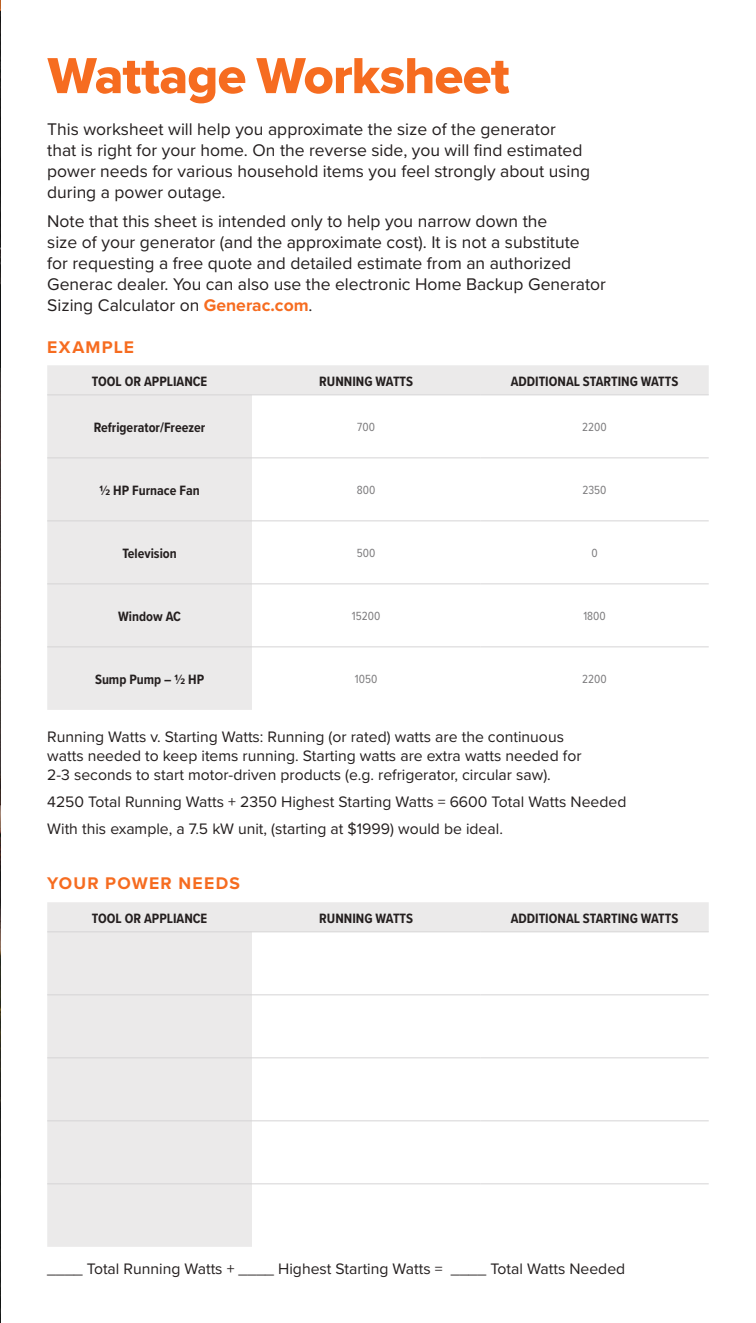
<style>
.page{position:relative;width:756px;height:1323px;background:#fff}
.page>*{position:absolute;margin:0;border:0;box-sizing:border-box;transform-origin:0 0}
.t1{font:52.5px "Proxima Nova Extrabld";letter-spacing:-.015em;color:#f66c20}
.t2{font:17.5px/21px "Proxima Nova";color:#241f1f}
.t3{font:700 17.5px "Proxima Nova";letter-spacing:.07em;color:#f66c20}
.t4{font:15.75px/18.9px "Proxima Nova";color:#241f1f}
.t5{font:700 14px "Proxima Nova Cond";color:#241f1f}
.t6{font:12.25px "Proxima Nova Cond";color:#7d7c7e}
.s1{font-weight:700;color:#f66c20}
</style>
<div class="page">
<img style="left:0;top:0;width:1px;height:1323px">
<div style="left:47px;top:365px;width:662px;height:345px;background:#ebeaea"></div>
<svg style="left:252px;top:395px;width:457px;height:315px"></svg>
<hr style="left:252px;top:457px;width:228px;height:1px;background:#d5d4d5">
<hr style="left:252px;top:520px;width:228px;height:1px;background:#d5d4d5">
<hr style="left:252px;top:583px;width:228px;height:1px;background:#d5d4d5">
<hr style="left:252px;top:646px;width:228px;height:1px;background:#d5d4d5">
<hr style="left:47px;top:457px;width:205px;height:1px;background:#d5d4d5">
<hr style="left:47px;top:520px;width:205px;height:1px;background:#d5d4d5">
<hr style="left:47px;top:583px;width:205px;height:1px;background:#d5d4d5">
<hr style="left:47px;top:646px;width:205px;height:1px;background:#d5d4d5">
<hr style="left:252px;top:394px;width:228px;height:1px;background:#d5d4d5">
<hr style="left:480px;top:394px;width:229px;height:1px;background:#d5d4d5">
<hr style="left:480px;top:457px;width:229px;height:1px;background:#d5d4d5">
<hr style="left:480px;top:520px;width:229px;height:1px;background:#d5d4d5">
<hr style="left:480px;top:583px;width:229px;height:1px;background:#d5d4d5">
<hr style="left:480px;top:646px;width:229px;height:1px;background:#d5d4d5">
<hr style="left:47px;top:394px;width:205px;height:1px;background:#d5d4d5">
<div style="left:47px;top:902px;width:662px;height:345px;background:#ebeaea"></div>
<svg style="left:252px;top:932px;width:457px;height:315px"></svg>
<hr style="left:252px;top:994px;width:228px;height:1px;background:#d5d4d5">
<hr style="left:252px;top:1057px;width:228px;height:1px;background:#d5d4d5">
<hr style="left:252px;top:1120px;width:228px;height:1px;background:#d5d4d5">
<hr style="left:252px;top:1183px;width:228px;height:1px;background:#d5d4d5">
<hr style="left:47px;top:994px;width:205px;height:1px;background:#d5d4d5">
<hr style="left:47px;top:1057px;width:205px;height:1px;background:#d5d4d5">
<hr style="left:47px;top:1120px;width:205px;height:1px;background:#d5d4d5">
<hr style="left:47px;top:1183px;width:205px;height:1px;background:#d5d4d5">
<hr style="left:252px;top:931px;width:228px;height:1px;background:#d5d4d5">
<hr style="left:480px;top:931px;width:229px;height:1px;background:#d5d4d5">
<hr style="left:480px;top:994px;width:229px;height:1px;background:#d5d4d5">
<hr style="left:480px;top:1057px;width:229px;height:1px;background:#d5d4d5">
<hr style="left:480px;top:1120px;width:229px;height:1px;background:#d5d4d5">
<hr style="left:480px;top:1183px;width:229px;height:1px;background:#d5d4d5">
<hr style="left:47px;top:931px;width:205px;height:1px;background:#d5d4d5">
<h1 class="t1" style="left:48px;top:36px;width:464px">Wattage Worksheet</h1>
<p class="t2" style="left:47px;top:118px;width:545px">This worksheet will help you approximate the size of the generator<br>that is right for your home. On the reverse side, you will find estimated power needs for various household items you feel strongly about using during a power outage.</p>
<p class="t2" style="left:47px;top:210px;width:560px">Note that this sheet is intended only to help you narrow down the<br>size of your generator (and the approximate cost). It is not a substitute<br>for requesting a free quote and detailed estimate from an authorized Generac dealer. You can also use the electronic Home Backup Generator Sizing Calculator on <span class="s1">Generac.com</span>.</p>
<p class="t3" style="left:47px;top:334px;width:88px">EXAMPLE</p>
<p class="t5" style="left:92px;top:371px;width:117px">TOOL OR APPLIANCE</p>
<p class="t5" style="left:319px;top:371px;width:95px">RUNNING WATTS</p>
<p class="t5" style="left:511px;top:371px;width:169px">ADDITIONAL STARTING WATTS</p>
<p class="t5" style="left:94px;top:417px;width:113px">Refrigerator/Freezer</p>
<p class="t6" style="left:357px;top:418px;width:19px">700</p>
<p class="t6" style="left:582px;top:418px;width:26px">2200</p>
<p class="t5" style="left:100px;top:480px;width:102px">½ HP Furnace Fan</p>
<p class="t6" style="left:357px;top:481px;width:20px">800</p>
<p class="t6" style="left:583px;top:481px;width:26px">2350</p>
<p class="t5" style="left:122px;top:543px;width:56px">Television</p>
<p class="t6" style="left:357px;top:544px;width:20px">500</p>
<p class="t6" style="left:591px;top:544px;width:8px">0</p>
<p class="t5" style="left:118px;top:606px;width:64px">Window AC</p>
<p class="t6" style="left:352px;top:607px;width:30px">15200</p>
<p class="t6" style="left:583px;top:607px;width:24px">1800</p>
<p class="t5" style="left:95px;top:669px;width:111px">Sump Pump – ½ HP</p>
<p class="t6" style="left:355px;top:670px;width:24px">1050</p>
<p class="t6" style="left:582px;top:670px;width:26px">2200</p>
<p class="t4" style="left:47px;top:727px;width:536px">Running Watts v. Starting Watts: Running (or rated) watts are the continuous watts needed to keep items running. Starting watts are extra watts needed for<br>2-3 seconds to start motor-driven products (e.g. refrigerator, circular saw).</p>
<p class="t4" style="left:47px;top:788px;width:581px;line-height:26.8px">4250 Total Running Watts + 2350 Highest Starting Watts = 6600 Total Watts Needed<br>With this example, a 7.5 kW unit, (starting at $1999) would be ideal.</p>
<p class="t3" style="left:47px;top:871px;width:194px">YOUR POWER NEEDS</p>
<p class="t5" style="left:92px;top:908px;width:117px">TOOL OR APPLIANCE</p>
<p class="t5" style="left:319px;top:908px;width:95px">RUNNING WATTS</p>
<p class="t5" style="left:511px;top:908px;width:169px">ADDITIONAL STARTING WATTS</p>
<p class="t4" style="left:47px;top:1258px;width:580px">____ Total Running Watts + ____ Highest Starting Watts = ____ Total Watts Needed</p>
</div>
